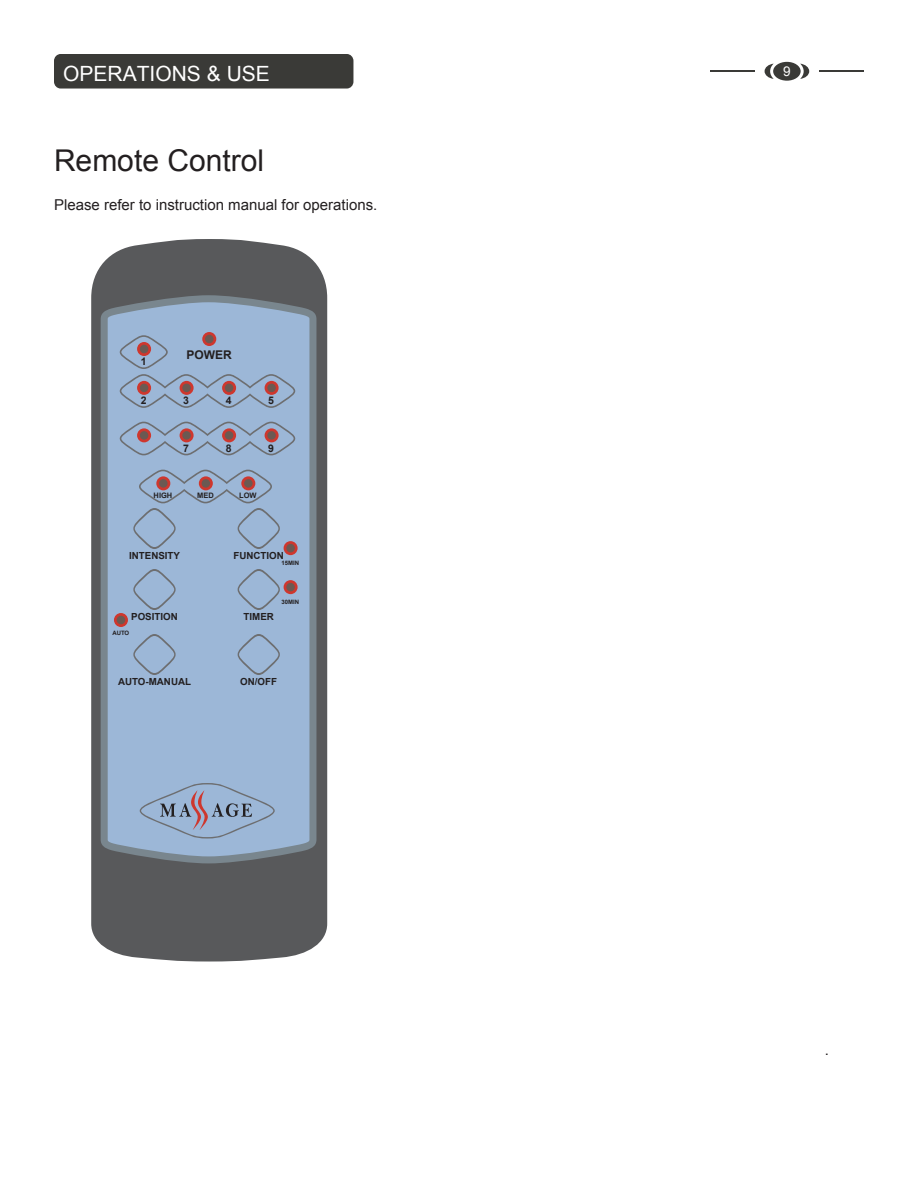
<style>
.page{position:relative;width:918px;height:1188px;background:#fff}
.page>*{position:absolute;margin:0;border:0;box-sizing:border-box;transform-origin:0 0}
.t1{font:30px "Arial";color:#231f20}
.t2{font:21px "Arial";color:#fff}
.t3{font:15px "Arial";color:#231f20}
.t4{font:13.5px "Arial";color:#fff}
.t5{font:700 12px "Arial";color:#231f20}
.t6{font:700 10.5px "Arial";color:#231f20}
.t7{font:700 9.75px "Arial";color:#231f20}
.t8{font:700 7.5px "Arial";color:#231f20}
.t9{font:700 6px "Arial";color:#231f20}
</style>
<div class="page">
<div style="left:54px;top:54px;width:299px;height:35px;background:#3a3a37;border-radius:7px"></div>
<div style="left:773px;top:62px;width:28px;height:19px;background:#3a3a37;border-radius:50%"></div>
<svg style="left:765px;top:64px;width:9px;height:15px"></svg>
<svg style="left:800px;top:64px;width:9px;height:15px"></svg>
<hr style="left:710px;top:71px;width:44px;height:1px;background:#3a3a37">
<hr style="left:820px;top:71px;width:44px;height:1px;background:#3a3a37">
<svg style="left:91px;top:239px;width:236px;height:723px;background:#636466"></svg>
<svg style="left:101px;top:295px;width:215px;height:568px;background:#737f87"></svg>
<div style="left:108px;top:302px;width:201px;height:554px;background:#9cb7d7"></div>
<svg style="left:202px;top:332px;width:14px;height:14px"></svg>
<svg style="left:284px;top:541px;width:14px;height:14px"></svg>
<div style="left:286px;top:544px;width:9px;height:8px;background:#6b5952;border-radius:50%"></div>
<svg style="left:284px;top:580px;width:14px;height:14px"></svg>
<div style="left:286px;top:583px;width:9px;height:8px;background:#6b5952;border-radius:50%"></div>
<svg style="left:114px;top:613px;width:14px;height:14px"></svg>
<div style="left:117px;top:616px;width:8px;height:8px;background:#6b5952;border-radius:50%"></div>
<svg style="left:120px;top:335px;width:175px;height:73px;background:#99abc6"></svg>
<svg style="left:265px;top:381px;width:14px;height:14px"></svg>
<div style="left:267px;top:384px;width:9px;height:8px;background:#6b5952;border-radius:50%"></div>
<svg style="left:120px;top:422px;width:175px;height:33px;background:#97a4bd"></svg>
<div style="left:265px;top:428px;width:14px;height:14px;background:#ce372e;border-radius:50%"></div>
<div style="left:267px;top:431px;width:9px;height:9px;background:#6b5952;border-radius:50%"></div>
<svg style="left:133px;top:470px;width:147px;height:79px;background:#98acc8"></svg>
<svg style="left:133px;top:569px;width:43px;height:41px;background:#96aecb"></svg>
<svg style="left:238px;top:569px;width:42px;height:41px;background:#96aeca"></svg>
<svg style="left:133px;top:634px;width:43px;height:41px;background:#96aecb"></svg>
<svg style="left:238px;top:634px;width:42px;height:41px;background:#96aeca"></svg>
<svg style="left:140px;top:783px;width:135px;height:56px;background:#95a9c5"></svg>
<h2 class="t2" style="left:63px;top:59px;width:208px">OPERATIONS &amp; USE</h2>
<h3 class="t4" style="left:783px;top:62px;width:9px">9</h3>
<h1 class="t1" style="left:54px;top:140px;width:212px">Remote Control</h1>
<h3 class="t3" style="left:54px;top:194px;width:325px">Please refer to instruction manual for operations.</h3>
<p class="t5" style="left:187px;top:346px;width:47px">POWER</p>
<p class="t6" style="left:141px;top:354px;width:7px">1</p>
<p class="t6" style="left:141px;top:393px;width:7px">2</p>
<p class="t6" style="left:183px;top:393px;width:7px">3</p>
<p class="t6" style="left:226px;top:393px;width:7px">4</p>
<p class="t6" style="left:268px;top:393px;width:7px">5</p>
<p class="t6" style="left:183px;top:441px;width:7px">7</p>
<p class="t6" style="left:226px;top:441px;width:7px">8</p>
<p class="t6" style="left:268px;top:441px;width:7px">9</p>
<p class="t8" style="left:154px;top:490px;width:20px">HIGH</p>
<p class="t8" style="left:197px;top:490px;width:18px">MED</p>
<p class="t8" style="left:239px;top:490px;width:19px">LOW</p>
<p class="t7" style="left:129px;top:548px;width:52px">INTENSITY</p>
<p class="t7" style="left:234px;top:548px;width:52px">FUNCTION</p>
<p class="t9" style="left:282px;top:559px;width:19px">15MIN</p>
<p class="t9" style="left:282px;top:598px;width:19px">30MIN</p>
<p class="t7" style="left:131px;top:609px;width:48px">POSITION</p>
<p class="t7" style="left:244px;top:609px;width:32px">TIMER</p>
<p class="t9" style="left:112px;top:629px;width:18px">AUTO</p>
<p class="t7" style="left:118px;top:674px;width:74px">AUTO-MANUAL</p>
<p class="t7" style="left:240px;top:674px;width:38px">ON/OFF</p>
<h3 class="t3" style="left:825px;top:1039px;width:6px">.</h3>
</div>
